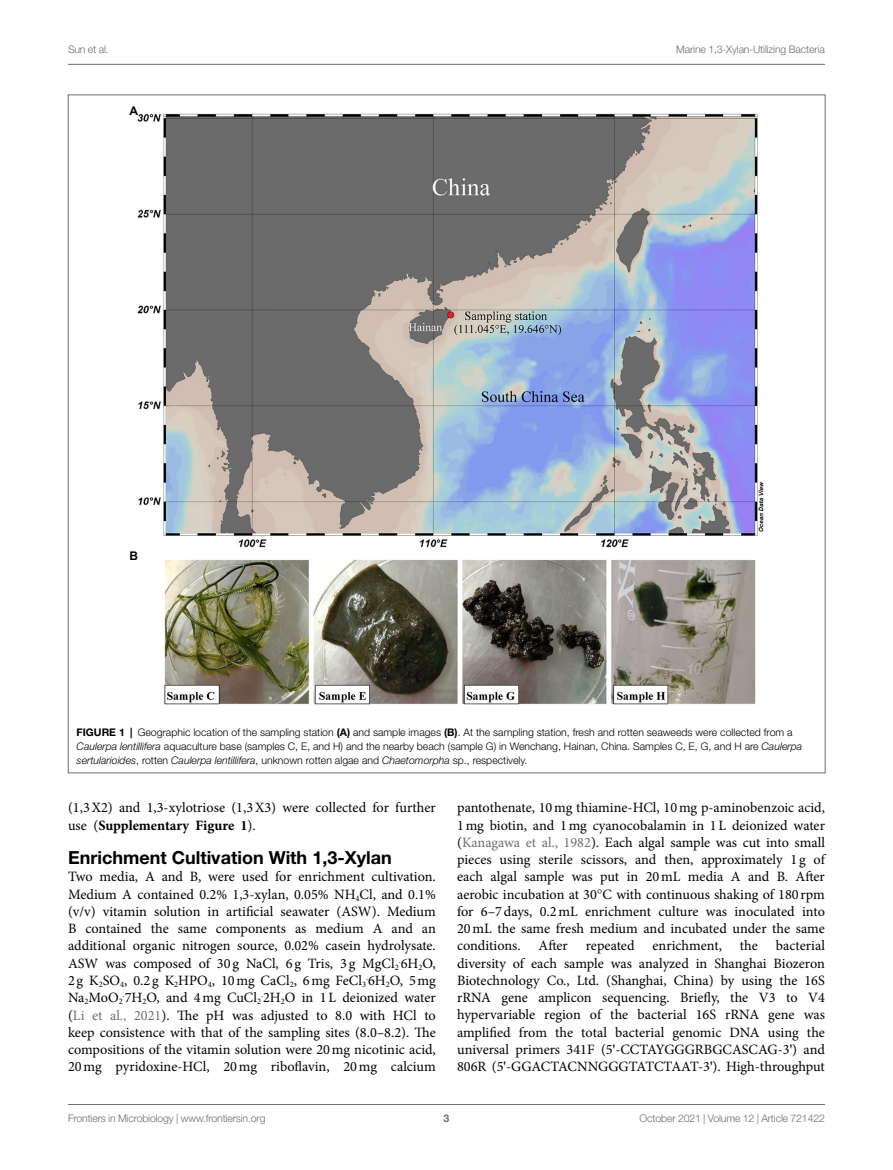
<style>
.page{position:relative;width:893px;height:1170px;background:#fff}
.page>*{position:absolute;margin:0;border:0;box-sizing:border-box;transform-origin:0 0}
.HEAD_2{font:700 18px "Helvetica Neue LT Std";color:#000}
.TEXT_FLUSH{font:14.25px/17.2px "Minion Pro";color:#000;text-align:justify}
.t1{font:700 12px "Arial";color:#000}
.FIG_LEG{font:300 10.5px/14.2px "Helvetica Neue LT Std";color:#000}
.t2{font:300 10.5px "Helvetica Neue LT Std";letter-spacing:-.015em;color:#6d6e71}
.t3{font:700 10.5px "Helvetica Neue LT Std";color:#6d6e71}
.s1{font-weight:700}
.s2{font-style:italic}
.s3{color:#6d6e71}
.s4{font-family:"STIX General"}
.s5{font-family:"Times New Roman"}
</style>
<div class="page">
<hr style="left:68px;top:64px;width:757px;height:1px;background:#6d6e71">
<hr style="left:68px;top:1104px;width:757px;height:1px;background:#6d6e71">
<img style="left:137px;top:113px;width:627px;height:592px">
<p class="t2" style="left:68px;top:42px;width:42px">Sun et al.</p>
<p class="t2" style="left:676px;top:42px;width:150px">Marine 1,3-Xylan-Utilizing Bacteria</p>
<p class="t1" style="left:130px;top:102px;width:10px">A</p>
<p class="t1" style="left:130px;top:547px;width:10px">B</p>
<p class="FIG_LEG" style="left:77px;top:724px;width:727px"><span class="s1">FIGURE 1 |</span> Geographic location of the sampling station <span class="s1">(A)</span> and sample images <span class="s1">(B)</span>. At the sampling station, fresh and rotten seaweeds were collected from a<br><span class="s2">Caulerpa lentillifera</span> aquaculture base (samples C, E, and H) and the nearby beach (sample G) in Wenchang, Hainan, China. Samples C, E, G, and H are <span class="s2">Caulerpa sertularioides</span>, rotten <span class="s2">Caulerpa lentillifera</span>, unknown rotten algae and <span class="s2">Chaetomorpha</span> sp., respectively.</p>
<p class="TEXT_FLUSH" style="left:68px;top:799px;width:369px">(1,3X2) and 1,3-xylotriose (1,3X3) were collected for further use (<span class="s1">Supplementary Figure 1</span>).</p>
<p class="HEAD_2" style="left:68px;top:846px;width:325px">Enrichment Cultivation With 1,3-Xylan</p>
<p class="TEXT_FLUSH" style="left:68px;top:868px;width:369px">Two media, A and B, were used for enrichment cultivation.<br>Medium A contained 0.2% 1,3-xylan, 0.05% NH<sub>4</sub>Cl, and 0.1% (v/v) vitamin solution in artificial seawater (ASW). Medium B contained the same components as medium A and an additional organic nitrogen source, 0.02% casein hydrolysate.<br>ASW was composed of 30 g NaCl, 6 g Tris, 3 g MgCl<sub>2</sub><sup>.</sup>6H<sub>2</sub>O, 2 g K<sub>2</sub>SO<sub>4</sub>, 0.2 g K<sub>2</sub>HPO<sub>4</sub>, 10mg CaCl<sub>2</sub>, 6mg FeCl<sub>3</sub><sup>.</sup>6H<sub>2</sub>O, 5mg Na<sub>2</sub>MoO<sub>2</sub><sup>.</sup>7H<sub>2</sub>O, and 4mg CuCl<sub>2</sub><sup>.</sup>2H<sub>2</sub>O in 1L deionized water (<span class="s3">Li et al., 2021</span>). The pH was adjusted to 8.0 with HCl to keep consistence with that of the sampling sites (8.0–8.2). The compositions of the vitamin solution were 20mg nicotinic acid, 20mg pyridoxine-HCl, 20mg riboflavin, 20mg calcium</p>
<p class="TEXT_FLUSH" style="left:457px;top:799px;width:369px">pantothenate, 10mg thiamine-HCl, 10mg p-aminobenzoic acid, 1mg biotin, and 1mg cyanocobalamin in 1L deionized water (<span class="s3">Kanagawa et al., 1982</span>). Each algal sample was cut into small pieces using sterile scissors, and then, approximately 1 g of each algal sample was put in 20mL media A and B. After aerobic incubation at 30<span class="s4">°</span>C with continuous shaking of 180 rpm for 6–7days, 0.2mL enrichment culture was inoculated into 20mL the same fresh medium and incubated under the same conditions.</p>
<p class="TEXT_FLUSH" style="left:457px;top:937px;width:369px;text-indent:319px">bacterial diversity of each sample was analyzed in Shanghai Biozeron Biotechnology Co., Ltd. (Shanghai, China) by using the 16S rRNA gene amplicon sequencing. Briefly, the V3 to V4 hypervariable region of the bacterial 16S rRNA gene was amplified from the total bacterial genomic DNA using the universal primers 341F (5<span class="s5">'</span>-CCTAYGGGRBGCASCAG-3<span class="s5">'</span>) and 806R (5<span class="s5">'</span>-GGACTACNNGGGTATCTAAT-3<span class="s5">'</span>). High-throughput</p>
<p class="TEXT_FLUSH" style="left:539px;top:937px;width:31px">After</p>
<p class="TEXT_FLUSH" style="left:586px;top:937px;width:50px">repeated</p>
<p class="TEXT_FLUSH" style="left:652px;top:937px;width:71px">enrichment,</p>
<p class="TEXT_FLUSH" style="left:740px;top:937px;width:20px">the</p>
<p class="t2" style="left:68px;top:1111px;width:199px">Frontiers in Microbiology | www.frontiersin.org</p>
<p class="t3" style="left:444px;top:1111px;width:7px">3</p>
<p class="t2" style="left:640px;top:1111px;width:187px">October 2021 | Volume 12 | Article 721422</p>
</div>
